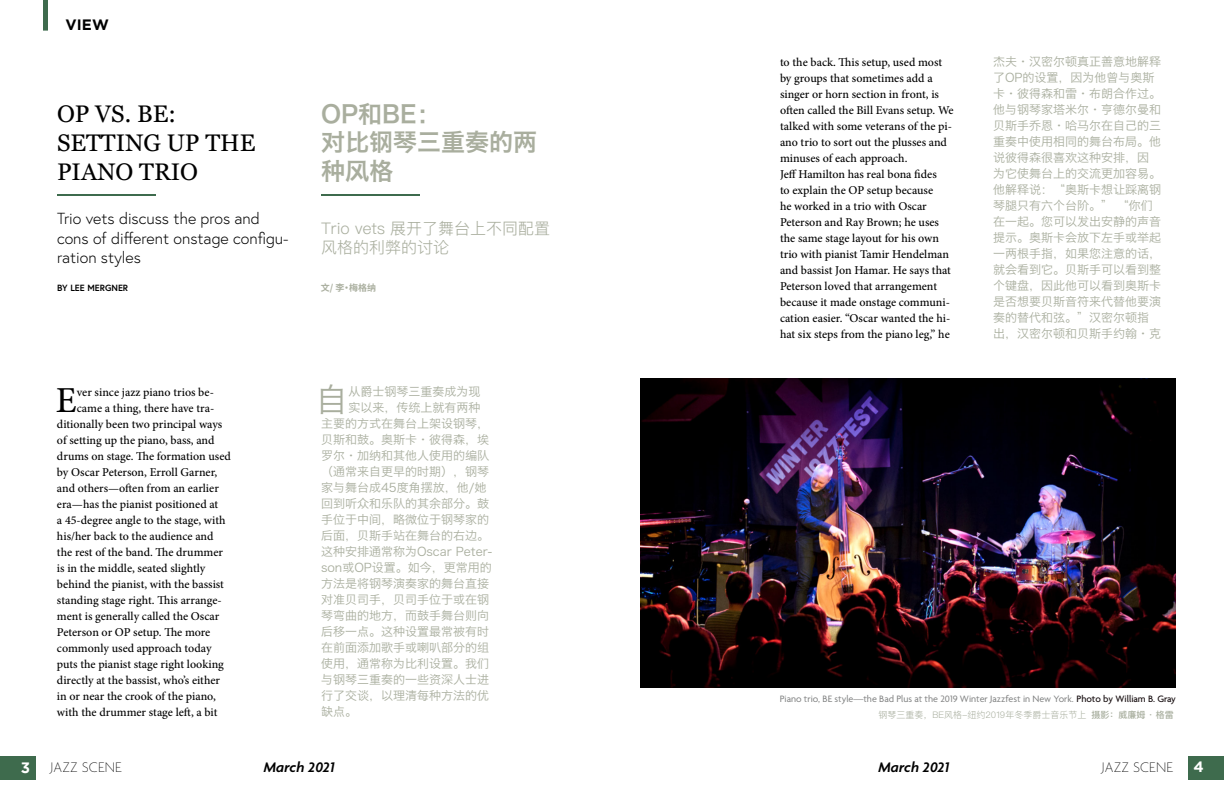
<style>
.page{position:relative;width:1224px;height:792px;background:#fff}
.page>*{position:absolute;margin:0;border:0;box-sizing:border-box;transform-origin:0 0}
.t1{font:500 36.6px "Minion Pro";color:#000}
.t2{font:32.9px "Hiragino Sans GB W3";color:#a9ae9e}
.t3{font:24px/28.8px "Georgia";color:#000}
.t4{font:24px/28.8px "Hiragino Sans GB W6";color:#a9ae9e}
.t5{font:300 16px/19.2px "Europa";color:#000}
.t6{font:300 16px/19.2px "Ping Fang SC";color:#a9ae9e}
.t7{font:100 15px "Agenda";letter-spacing:.01em;color:#000101}
.t8{font:italic 600 15px "Agenda";letter-spacing:.01em;color:#000}
.t9{font:700 15px "Gotham";color:#000101}
.t10{font:700 15px "Gotham";color:#fff}
.t11{font:500 12px/16px "Minion Pro";color:#000}
.t12{font:12px/16px "Hiragino Sans GB W3";color:#a9ae9e}
.t13{font:10px "Agenda";color:#7f8080}
.t14{font:300 9px "Ping Fang SC";color:#a9af9f}
.t15{font:700 9px "Europa";color:#000}
.t16{font:700 9px "Source Han Sans CN";color:#a9ae9e}
.s1{font-weight:500;color:#180f11}
.s2{font-weight:500}
.s3{font-style:inherit}
</style>
<div class="page">
<div style="left:0;top:756px;width:36px;height:24px;background:#3e6b4d"></div>
<div style="left:1188px;top:756px;width:36px;height:24px;background:#3e6b4d"></div>
<div style="left:43px;top:0;width:5px;height:31px;background:#3e6b4d"></div>
<img style="left:640px;top:378px;width:536px;height:310px">
<hr style="left:57px;top:194px;width:99px;height:2px;background:#3e6b4d">
<hr style="left:321px;top:194px;width:99px;height:2px;background:#3e6b4d">
<p class="t9" style="left:65px;top:16px;width:45px">VIEW</p>
<h3 class="t3" style="left:57px;top:98px;width:200px">OP VS. BE:<br>SETTING UP THE<br>PIANO TRIO</h3>
<h3 class="t4" style="left:321px;top:98px;width:217px">OP和BE：<br>对比钢琴三重奏的两种风格</h3>
<h3 class="t5" style="left:57px;top:209px;width:233px">Trio vets discuss the pros and cons of different onstage configu&shy;ration styles</h3>
<p class="t15" style="left:57px;top:281px;width:73px">BY LEE MERGNER</p>
<p class="t16" style="left:321px;top:282px;width:57px">文/ 李·梅格纳</p>
<h3 class="t6" style="left:321px;top:218px;width:231px">Trio vets 展开了舞台上不同配置风格的利弊的讨论</h3>
<h1 class="t1" style="left:56px;top:375px;width:22px">E</h1>
<p class="t11" style="left:77px;top:384px;width:139px">ver since jazz piano trios be-</p>
<p class="t11" style="left:77px;top:400px;width:139px">came a thing, there have tra-</p>
<p class="t11" style="left:57px;top:416px;width:167px">ditionally been two principal ways</p>
<p class="t11" style="left:57px;top:432px;width:159px">of setting up the piano, bass, and</p>
<p class="t11" style="left:57px;top:448px;width:175px">drums on stage. The formation used</p>
<p class="t11" style="left:57px;top:464px;width:162px">by Oscar Peterson, Erroll Garner,</p>
<p class="t11" style="left:57px;top:480px;width:163px">and others—often from an earlier</p>
<p class="t11" style="left:57px;top:496px;width:163px">era—has the pianist positioned at</p>
<p class="t11" style="left:57px;top:512px;width:170px">a 45-degree angle to the stage, with</p>
<p class="t11" style="left:57px;top:528px;width:158px">his/her back to the audience and</p>
<p class="t11" style="left:57px;top:544px;width:168px">the rest of the band. The drummer</p>
<p class="t11" style="left:57px;top:560px;width:150px">is in the middle, seated slightly</p>
<p class="t11" style="left:57px;top:576px;width:169px">behind the pianist, with the bassist</p>
<p class="t11" style="left:57px;top:592px;width:166px">standing stage right. This arrange-</p>
<p class="t11" style="left:57px;top:608px;width:164px">ment is generally called the Oscar</p>
<p class="t11" style="left:57px;top:624px;width:155px">Peterson or OP setup. The more</p>
<p class="t11" style="left:57px;top:640px;width:156px">commonly used approach today</p>
<p class="t11" style="left:57px;top:656px;width:168px">puts the pianist stage right looking</p>
<p class="t11" style="left:57px;top:672px;width:165px">directly at the bassist, who’s either</p>
<p class="t11" style="left:57px;top:688px;width:160px">in or near the crook of the piano,</p>
<p class="t11" style="left:57px;top:704px;width:162px">with the drummer stage left, a bit</p>
<h2 class="t2" style="left:316px;top:379px;width:34px">自</h2>
<p class="t12" style="left:348px;top:383px;width:133px">从爵士钢琴三重奏成为现</p>
<p class="t12" style="left:348px;top:399px;width:133px">实以来，传统上就有两种</p>
<p class="t12" style="left:321px;top:415px;width:169px">主要的方式在舞台上架设钢琴，</p>
<p class="t12" style="left:321px;top:431px;width:169px">贝斯和鼓。奥斯卡·彼得森，埃</p>
<p class="t12" style="left:321px;top:447px;width:169px">罗尔·加纳和其他人使用的编队</p>
<p class="t12" style="left:321px;top:463px;width:169px">（通常来自更早的时期），钢琴</p>
<p class="t12" style="left:321px;top:479px;width:167px">家与舞台成45度角摆放，他/她</p>
<p class="t12" style="left:321px;top:495px;width:169px">回到听众和乐队的其余部分。鼓</p>
<p class="t12" style="left:321px;top:511px;width:169px">手位于中间，略微位于钢琴家的</p>
<p class="t12" style="left:321px;top:527px;width:169px">后面，贝斯手站在舞台的右边。</p>
<p class="t12" style="left:321px;top:543px;width:173px">这种安排通常称为Oscar Peter-</p>
<p class="t12" style="left:321px;top:559px;width:172px">son或OP设置。如今，更常用的</p>
<p class="t12" style="left:321px;top:575px;width:169px">方法是将钢琴演奏家的舞台直接</p>
<p class="t12" style="left:321px;top:591px;width:169px">对准贝司手，贝司手位于或在钢</p>
<p class="t12" style="left:321px;top:607px;width:169px">琴弯曲的地方，而鼓手舞台则向</p>
<p class="t12" style="left:321px;top:623px;width:169px">后移一点。这种设置最常被有时</p>
<p class="t12" style="left:321px;top:639px;width:169px">在前面添加歌手或喇叭部分的组</p>
<p class="t12" style="left:321px;top:655px;width:169px">使用，通常称为比利设置。我们</p>
<p class="t12" style="left:321px;top:671px;width:169px">与钢琴三重奏的一些资深人士进</p>
<p class="t12" style="left:321px;top:687px;width:169px">行了交谈，以理清每种方法的优</p>
<p class="t12" style="left:321px;top:703px;width:37px">缺点。</p>
<p class="t11" style="left:780px;top:54px;width:175px">to the back. This setup, used most by groups that sometimes add a singer or horn section in front, is often called the Bill Evans setup. We talked with some veterans of the pi&shy;ano trio to sort out the plusses and minuses of each approach.<br>Jeff Hamilton has real bona fides<br>to explain the OP setup because<br>he worked in a trio with Oscar<br>Peterson and Ray Brown; he uses the same stage layout for his own trio with pianist Tamir Hendelman and bassist Jon Hamar. He says that<br>Peterson loved that arrangement because it made onstage communi&shy;cation easier. “Oscar wanted the hi&shy;hat six steps from the piano leg,” he</p>
<p class="t12" style="left:993px;top:53px;width:169px">杰夫·汉密尔顿真正善意地解释了OP的设置，因为他曾与奥斯卡·彼得森和雷·布朗合作过。他与钢琴家塔米尔·亨德尔曼和贝斯手乔恩·哈马尔在自己的三重奏中使用相同的舞台布局。他说彼得森很喜欢这种安排，因为它使舞台上的交流更加容易。他解释说：“奥斯卡想让踩离钢琴腿只有六个台阶。” “你们在一起。您可以发出安静的声音提示。奥斯卡会放下左手或举起一两根手指，如果您注意的话，就会看到它。贝斯手可以看到整个键盘，因此他可以看到奥斯卡是否想要贝斯音符来代替他要演奏的替代和弦。”汉密尔顿指出，汉密尔顿和贝斯手约翰·克</p>
<p class="t13" style="left:780px;top:693px;width:398px">Piano trio, BE style—the Bad Plus at the 2019 Winter Jazzfest in New York. <span class="s1">Photo by William B. Gray</span></p>
<p class="t14" style="left:878px;top:709px;width:297px">钢琴三重奏，BE风格-纽约2019年冬季爵士音乐节上<span class="s2">摄影：威廉姆 · 格雷</span></p>
<p class="t10" style="left:21px;top:759px;width:11px">3</p>
<p class="t7" style="left:50px;top:759px;width:73px">JAZZ SCENE</p>
<p class="t8" style="left:264px;top:759px;width:72px">M<span class="s3">arch</span> 2021</p>
<p class="t8" style="left:878px;top:759px;width:72px">M<span class="s3">arch</span> 2021</p>
<p class="t7" style="left:1102px;top:759px;width:73px">JAZZ SCENE</p>
<p class="t10" style="left:1193px;top:758px;width:12px">4</p>
</div>
